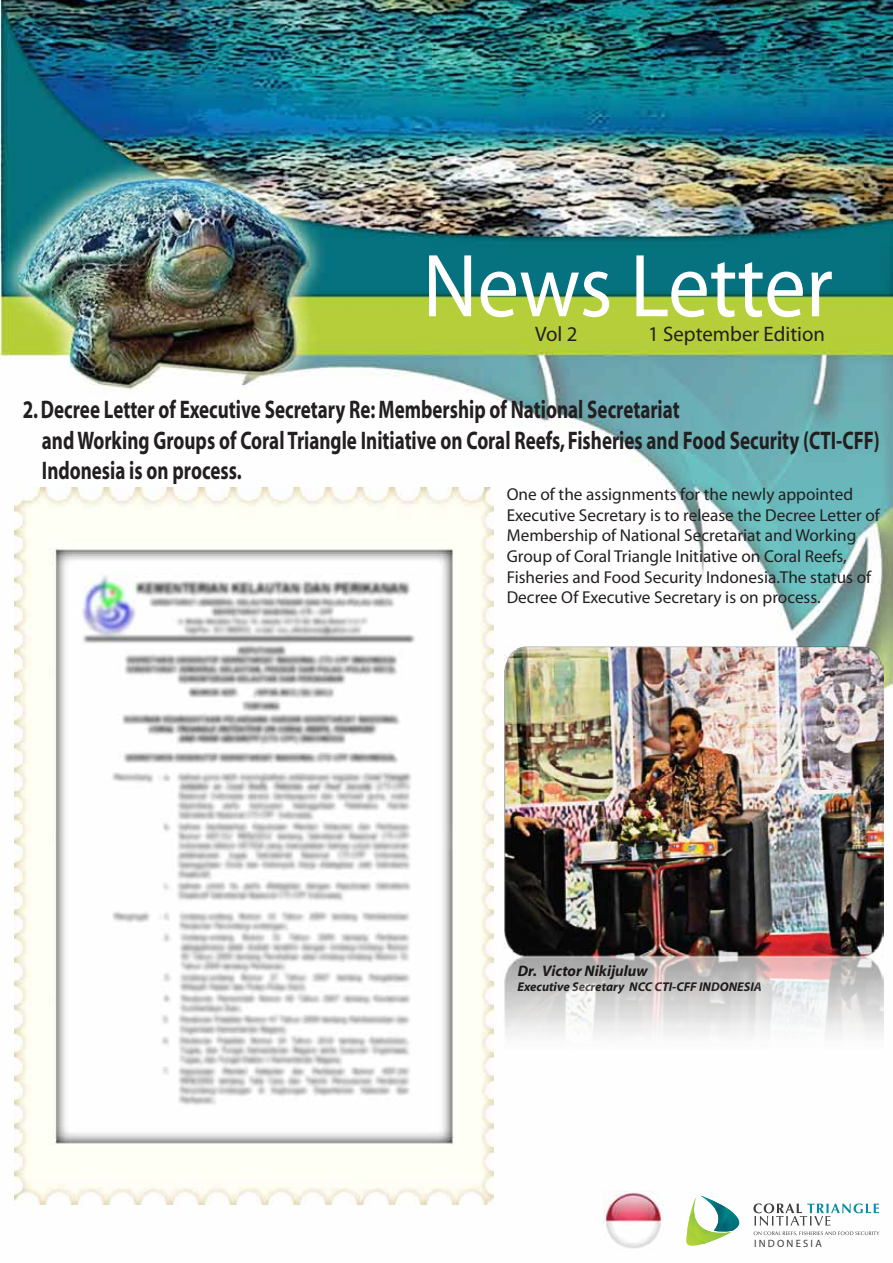
<style>
.page{position:relative;width:893px;height:1263px;background:#fff}
.page>*{position:absolute;margin:0;border:0;box-sizing:border-box;transform-origin:0 0}
.t1{font:90.15px "Myriad Pro";color:#fff;scale:.92 1}
.t2{font:700 25.5px/30.6px "Myriad";color:#231f20;scale:.75 1}
.t3{font:21px "Myriad Pro";color:#231f20}
.t4{font:17.25px/20.7px "Myriad";color:#231f20}
.t5{font:italic 700 15.3px "Myriad";color:#231f20}
.t6{font:italic 700 12.75px "Myriad";color:#231f20}
.t7{font:10.65px "Myriad Pro";color:#3a3a3c}
</style>
<div class="page">
<img style="left:0;top:0;width:893px;height:1205px">
<img style="left:15px;top:487px;width:479px;height:717px">
<img style="left:504px;top:646px;width:380px;height:603px">
<h1 class="t1" style="left:423px;top:230px;width:447px">News Letter</h1>
<p class="t3" style="left:535px;top:321px;width:44px">Vol 2</p>
<p class="t3" style="left:648px;top:321px;width:179px">1 September Edition</p>
<h2 class="t2" style="left:42px;top:395px;width:1118px;text-indent:-19px">2. Decree Letter of Executive Secretary Re: Membership of National Secretariat<br>and Working Groups of Coral Triangle Initiative on Coral Reefs, Fisheries and Food Security (CTI-CFF)<br>Indonesia is on process.</h2>
<p class="t4" style="left:507px;top:484px;width:375px">One of the assignments for the newly appointed Executive Secretary is to release the Decree Letter of Membership of National Secretariat and Working Group of Coral Triangle Initiative on Coral Reefs, Fisheries and Food Security Indonesia.The status of Decree Of Executive Secretary is on process.</p>
<p class="t5" style="left:518px;top:963px;width:131px">Dr. Victor Nikijuluw</p>
<p class="t6" style="left:517px;top:980px;width:246px">Executive Secretary NCC CTI-CFF INDONESIA</p>
<p class="t7" style="left:754px;top:1236px;width:69px">I N D O N E S I A</p>
</div>
